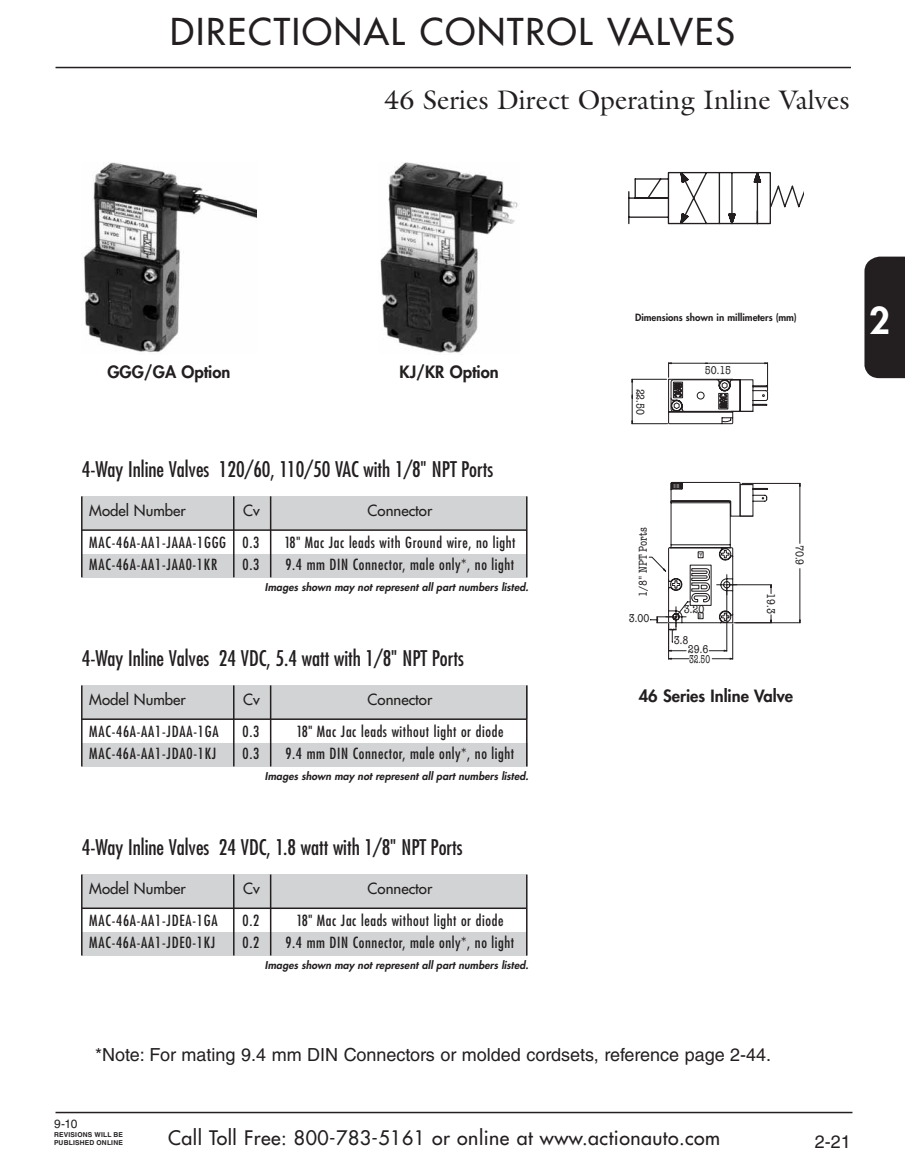
<style>
.page{position:relative;width:905px;height:1175px;background:#fff}
.page>*{position:absolute;margin:0;border:0;box-sizing:border-box;transform-origin:0 0}
.t1{font:500 36px "Futura Std";letter-spacing:.05em;color:#231f20}
.t2{font:800 36px "Futura Std";color:#fff}
.t3{font:27px "Galliard Std";color:#231f20}
.t4{font:condensed 21px "Futura Std";color:#231f20}
.t5{font:500 19.5px "Futura Std";letter-spacing:.025em;color:#231f20}
.t6{font:18px "Helvetica LT Std";color:#231f20}
.t7{font:800 16.5px "Futura Std";color:#231f20}
.t8{font:condensed 15px "Futura Std";letter-spacing:.04em;color:#231f20}
.t9{font:500 15px "Futura Std";color:#231f20}
.t10{font:12px "Helvetica LT Std";color:#231f20}
.t11{font:condensed 11.55px/9.8px "American Typewriter";color:#231f20}
.t12{font:italic 800 10.5px "Futura Std";letter-spacing:.01em;color:#231f20}
.t13{font:800 9.75px "Futura Std";color:#231f20}
.t14{font:700 6.75px/7.5px "Helvetica LT Std";letter-spacing:.03em;color:#231f20}
.t15{font:condensed 5.25px "American Typewriter";color:#231f20}
</style>
<div class="page">
<div style="left:864px;top:256px;width:40px;height:122px;background:#231f20"></div>
<hr style="left:56px;top:67px;width:794px;height:1px;background:#231f20">
<hr style="left:56px;top:1111px;width:796px;height:2px;background:#231f20">
<img style="left:83px;top:162px;width:173px;height:190px">
<img style="left:380px;top:162px;width:138px;height:191px">
<div style="left:82px;top:496px;width:444px;height:34px;background:#d1d3d4"></div>
<div style="left:82px;top:554px;width:444px;height:23px;background:#d1d3d4"></div>
<hr style="left:82px;top:529px;width:445px;height:2px;background:#231f20">
<hr style="left:81px;top:496px;width:1px;height:81px;background:#231f20">
<hr style="left:233px;top:496px;width:1px;height:81px;background:#231f20">
<hr style="left:270px;top:496px;width:1px;height:81px;background:#231f20">
<hr style="left:526px;top:496px;width:1px;height:81px;background:#231f20">
<div style="left:82px;top:685px;width:445px;height:34px;background:#d1d3d4"></div>
<div style="left:82px;top:743px;width:445px;height:23px;background:#d1d3d4"></div>
<hr style="left:82px;top:718px;width:445px;height:2px;background:#231f20">
<hr style="left:81px;top:685px;width:1px;height:81px;background:#231f20">
<hr style="left:233px;top:685px;width:1px;height:81px;background:#231f20">
<hr style="left:270px;top:685px;width:1px;height:81px;background:#231f20">
<hr style="left:526px;top:685px;width:1px;height:81px;background:#231f20">
<div style="left:82px;top:874px;width:444px;height:34px;background:#d1d3d4"></div>
<div style="left:82px;top:932px;width:444px;height:23px;background:#d1d3d4"></div>
<hr style="left:82px;top:907px;width:444px;height:2px;background:#231f20">
<hr style="left:81px;top:874px;width:1px;height:81px;background:#231f20">
<hr style="left:233px;top:874px;width:1px;height:81px;background:#231f20">
<hr style="left:270px;top:874px;width:1px;height:81px;background:#231f20">
<hr style="left:526px;top:874px;width:1px;height:81px;background:#231f20">
<svg style="left:628px;top:172px;width:175px;height:52px"></svg>
<hr style="left:631px;top:379px;width:35px;height:1px;background:#231f20">
<hr style="left:631px;top:423px;width:36px;height:1px;background:#231f20">
<svg style="left:631px;top:378px;width:2px;height:47px"></svg>
<svg style="left:648px;top:362px;width:153px;height:298px"></svg>
<h1 class="t1" style="left:170px;top:9px;width:566px">DIRECTIONAL CONTROL VALVES</h1>
<h2 class="t3" style="left:384px;top:83px;width:466px">46 Series Direct Operating Inline Valves</h2>
<p class="t7" style="left:107px;top:362px;width:124px">GGG/GA Option</p>
<p class="t7" style="left:399px;top:362px;width:101px">KJ/KR Option</p>
<h3 class="t4" style="left:82px;top:456px;width:413px">4-Way Inline Valves 120/60, 110/50 VAC with 1/8" NPT Ports</h3>
<p class="t9" style="left:89px;top:501px;width:98px">Model Number</p>
<p class="t9" style="left:243px;top:501px;width:18px">Cv</p>
<p class="t9" style="left:367px;top:501px;width:66px">Connector</p>
<p class="t8" style="left:89px;top:533px;width:172px">MAC-46A-AA1-JAAA-1GGG 0.3</p>
<p class="t8" style="left:284px;top:533px;width:233px">18" Mac Jac leads with Ground wire, no light</p>
<p class="t8" style="left:89px;top:556px;width:129px">MAC-46A-AA1-JAA0-1KR</p>
<p class="t8" style="left:242px;top:556px;width:18px">0.3</p>
<p class="t8" style="left:285px;top:556px;width:230px">9.4 mm DIN Connector, male only*, no light</p>
<p class="t12" style="left:265px;top:580px;width:265px">Images shown may not represent all part numbers listed.</p>
<h3 class="t4" style="left:82px;top:645px;width:383px">4-Way Inline Valves 24 VDC, 5.4 watt with 1/8" NPT Ports</h3>
<p class="t9" style="left:89px;top:690px;width:98px">Model Number</p>
<p class="t9" style="left:243px;top:690px;width:18px">Cv</p>
<p class="t9" style="left:367px;top:690px;width:66px">Connector</p>
<p class="t8" style="left:89px;top:722px;width:131px">MAC-46A-AA1-JDAA-1GA</p>
<p class="t8" style="left:242px;top:722px;width:18px">0.3</p>
<p class="t8" style="left:296px;top:722px;width:208px">18" Mac Jac leads without light or diode</p>
<p class="t8" style="left:89px;top:745px;width:129px">MAC-46A-AA1-JDA0-1KJ</p>
<p class="t8" style="left:242px;top:745px;width:18px">0.3</p>
<p class="t8" style="left:285px;top:745px;width:230px">9.4 mm DIN Connector, male only*, no light</p>
<p class="t12" style="left:265px;top:769px;width:265px">Images shown may not represent all part numbers listed.</p>
<h3 class="t4" style="left:82px;top:834px;width:382px">4-Way Inline Valves 24 VDC, 1.8 watt with 1/8" NPT Ports</h3>
<p class="t9" style="left:89px;top:879px;width:98px">Model Number</p>
<p class="t9" style="left:243px;top:879px;width:18px">Cv</p>
<p class="t9" style="left:367px;top:879px;width:66px">Connector</p>
<p class="t8" style="left:89px;top:911px;width:130px">MAC-46A-AA1-JDEA-1GA</p>
<p class="t8" style="left:242px;top:911px;width:18px">0.2</p>
<p class="t8" style="left:296px;top:911px;width:208px">18" Mac Jac leads without light or diode</p>
<p class="t8" style="left:89px;top:934px;width:128px">MAC-46A-AA1-JDE0-1KJ</p>
<p class="t8" style="left:242px;top:934px;width:18px">0.2</p>
<p class="t8" style="left:285px;top:934px;width:230px">9.4 mm DIN Connector, male only*, no light</p>
<p class="t12" style="left:265px;top:958px;width:265px">Images shown may not represent all part numbers listed.</p>
<p class="t13" style="left:635px;top:312px;width:163px">Dimensions shown in millimeters (mm)</p>
<p class="t11" style="left:645px;top:388px;width:28px;rotate:90deg">22.50</p>
<p class="t11" style="left:704px;top:365px;width:28px">50.15</p>
<p class="t11" style="left:638px;top:597px;width:71px;rotate:-90deg">1/8" NPT Ports</p>
<p class="t11" style="left:629px;top:614px;width:22px">3.00</p>
<p class="t15" style="left:702px;top:557px;width:5px;rotate:-180deg">A</p>
<p class="t11" style="left:683px;top:604px;width:22px">3.20</p>
<p class="t11" style="left:688px;top:635px;width:24px;text-indent:-14px">3.8<br>29.6<br>32.50</p>
<p class="t15" style="left:698px;top:613px;width:4px">B</p>
<p class="t11" style="left:775px;top:593px;width:22px;rotate:90deg">19.3</p>
<p class="t11" style="left:804px;top:545px;width:22px;rotate:90deg">70.9</p>
<p class="t7" style="left:638px;top:686px;width:156px">46 Series Inline Valve</p>
<h1 class="t2" style="left:869px;top:298px;width:22px">2</h1>
<p class="t6" style="left:95px;top:1044px;width:677px">*Note: For mating 9.4 mm DIN Connectors or molded cordsets, reference page 2-44.</p>
<p class="t10" style="left:54px;top:1116px;width:25px">9-10</p>
<p class="t14" style="left:54px;top:1130px;width:71px">REVISIONS WILL BE<br>PUBLISHED ONLINE</p>
<h3 class="t5" style="left:168px;top:1125px;width:553px">Call Toll Free: 800-783-5161 or online at www.actionauto.com</h3>
<p class="t6" style="left:814px;top:1131px;width:38px">2-21</p>
</div>
